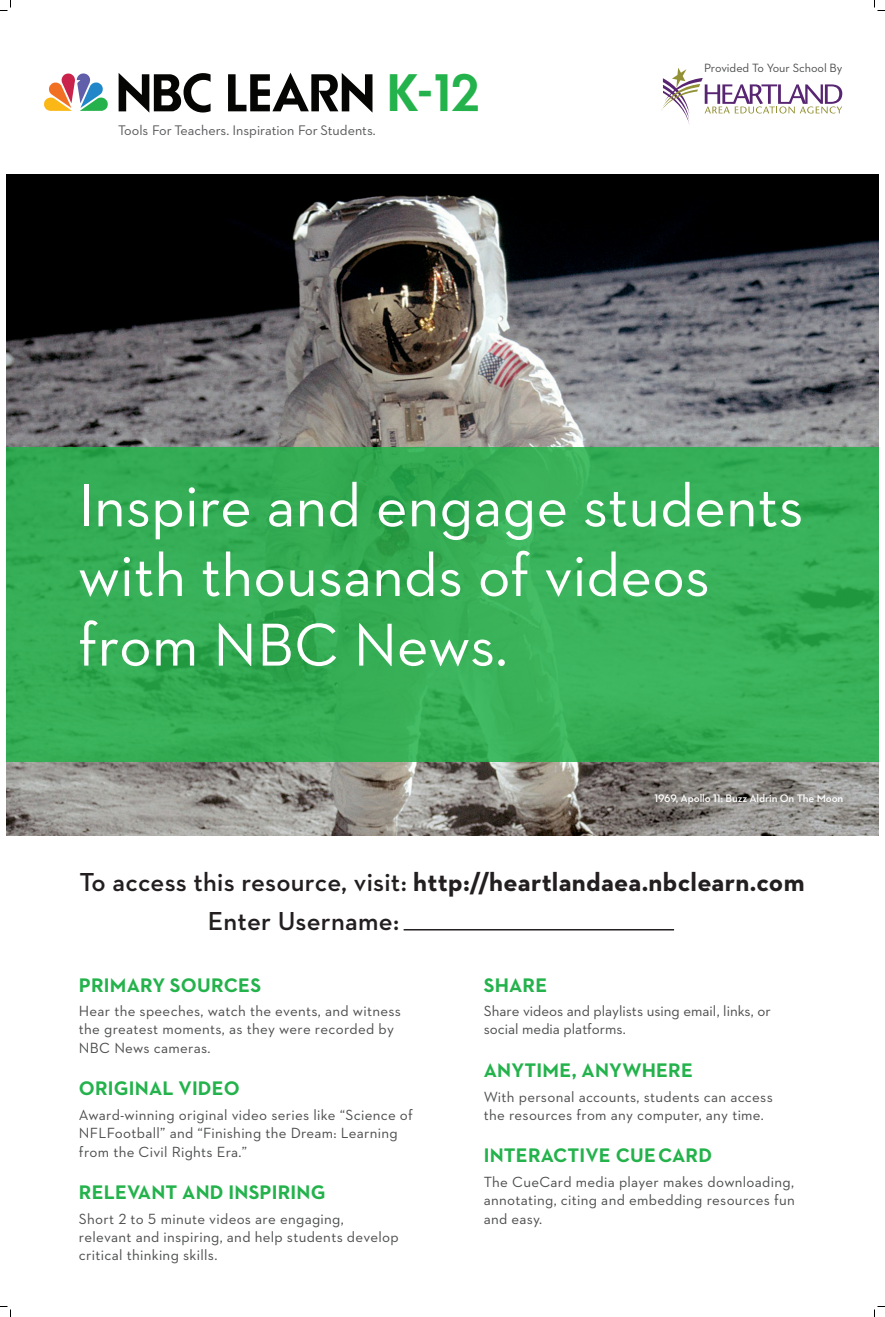
<style>
.page{position:relative;width:885px;height:1317px;background:#fff}
.page>*{position:absolute;margin:0;border:0;box-sizing:border-box;transform-origin:0 0}
.t1{font:61.6px/69.7px "Neutraface 2 Text";color:#fff}
.t2{font:500 48.2px "NBC Futura";color:#23b24b}
.t3{font:700 26.5px "Neutraface 2 Text";letter-spacing:.01em;color:#231f20}
.t4{font:600 26.5px "Neutraface 2 Text";letter-spacing:.01em;color:#231f20}
.t5{font:700 20px "Neutraface 2 Text";letter-spacing:.01em;color:#23b24b}
.t6{font:15px/18.4px "Neutraface 2 Text";letter-spacing:.02em;color:#4b4c4d}
.t7{font:15px/18.4px "Neutraface 2 Text";color:#4b4c4d}
.t8{font:14.15px "Neutraface 2 Text";color:#57585a}
.t9{font:12.2px "Neutraface 2 Text";letter-spacing:-.005em;color:#4b4c4d}
.t10{font:600 11.15px "Neutraface 2 Text";letter-spacing:-.01em;color:#fff}
.s1{font-weight:600}
</style>
<div class="page">
<img style="left:6px;top:175px;width:873px;height:661px">
<svg style="left:6px;top:448px;width:873px;height:314px;fill:#36af57"></svg>
<svg style="left:119px;top:73px;width:92px;height:40px"></svg>
<svg style="left:228px;top:73px;width:144px;height:39px"></svg>
<svg style="left:44px;top:73px;width:64px;height:38px"></svg>
<svg style="left:661px;top:68px;width:181px;height:56px"></svg>
<hr style="left:404px;top:929px;width:270px;height:2px;background:#231f20">
<svg style="left:0;top:0;width:11px;height:11px"></svg>
<svg style="left:0;top:1306px;width:11px;height:11px"></svg>
<svg style="left:874px;top:0;width:11px;height:11px"></svg>
<svg style="left:874px;top:1306px;width:11px;height:11px"></svg>
<p class="t8" style="left:118px;top:121px;width:259px">Tools For Teachers. Inspiration For Students.</p>
<p class="t2" style="left:388px;top:61px;width:93px">K-12</p>
<p class="t9" style="left:704px;top:60px;width:140px">Provided To Your School By</p>
<p class="t1" style="left:78px;top:470px;width:727px">Inspire and engage students with thousands of videos from NBC News.</p>
<p class="t10" style="left:655px;top:791px;width:190px">1969, Apollo 11: Buzz Aldrin On The Moon</p>
<p class="t3" style="left:79px;top:865px;width:727px"><span class="s1">To access this resource, visit:</span> http://heartlandaea.nbclearn.com</p>
<p class="t4" style="left:208px;top:904px;width:193px">Enter Username:</p>
<p class="t5" style="left:79px;top:972px;width:184px">PRIMARY SOURCES</p>
<p class="t6" style="left:79px;top:1002px;width:324px">Hear the speeches, watch the events, and witness</p>
<p class="t6" style="left:79px;top:1020px;width:316px">the greatest moments, as they were recorded by</p>
<p class="t6" style="left:79px;top:1038px;width:133px">NBC News cameras.</p>
<p class="t5" style="left:79px;top:1076px;width:162px">ORIGINAL VIDEO</p>
<p class="t6" style="left:79px;top:1105px;width:335px">Award-winning original video series like “Science of<br>NFLFootball” and “Finishing the Dream: Learning</p>
<p class="t6" style="left:79px;top:1142px;width:170px">from the Civil Rights Era.”</p>
<p class="t5" style="left:79px;top:1180px;width:248px">RELEVANT AND INSPIRING</p>
<p class="t6" style="left:79px;top:1209px;width:266px">Short 2 to 5 minute videos are engaging,</p>
<p class="t6" style="left:79px;top:1227px;width:321px">relevant and inspiring, and help students develop</p>
<p class="t6" style="left:79px;top:1246px;width:140px">critical thinking skills.</p>
<p class="t5" style="left:484px;top:972px;width:65px">SHARE</p>
<p class="t7" style="left:484px;top:1002px;width:288px">Share videos and playlists using email, links, or social media platforms.</p>
<p class="t5" style="left:484px;top:1057px;width:211px">ANYTIME, ANYWHERE</p>
<p class="t6" style="left:484px;top:1087px;width:291px">With personal accounts, students can access</p>
<p class="t6" style="left:484px;top:1105px;width:282px">the resources from any computer, any time.</p>
<p class="t5" style="left:484px;top:1143px;width:230px">INTERACTIVE CUECARD</p>
<p class="t6" style="left:484px;top:1172px;width:313px">The CueCard media player makes downloading, annotating, citing and embedding resources fun</p>
<p class="t6" style="left:484px;top:1209px;width:60px">and easy.</p>
</div>
